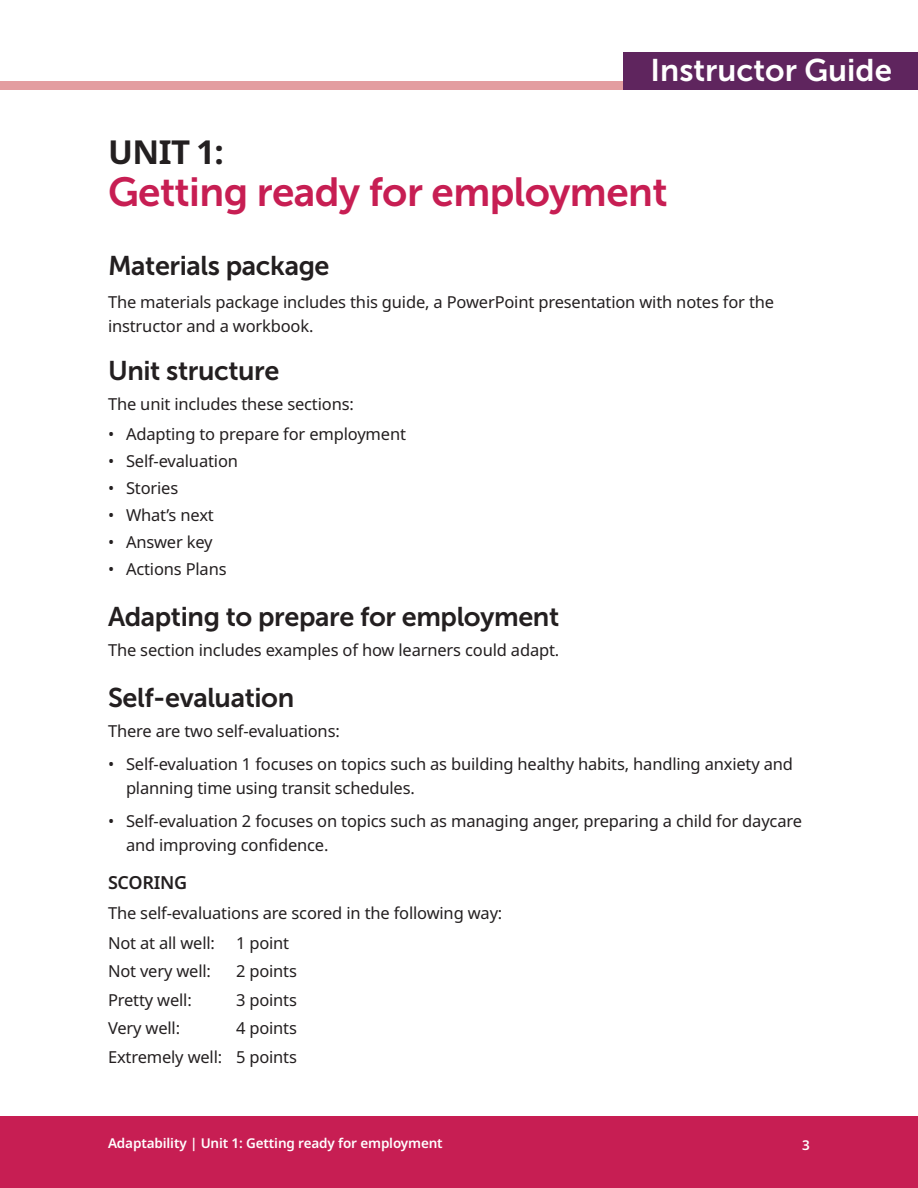
<style>
.page{position:relative;width:918px;height:1188px;background:#fff}
.page>*{position:absolute;margin:0;border:0;box-sizing:border-box;transform-origin:0 0}
.t1{font:40.5px "Museo Sans 700";letter-spacing:-.015em;color:#c71e53}
.t2{font:700 33px "Noto Sans";color:#231f20}
.t3{font:31.2px "Museo Sans 700";color:#fff}
.t4{font:27px "Museo Sans 700";letter-spacing:-.015em;color:#231f20}
.t5{font:600 18px "Noto Sans";letter-spacing:-.015em;color:#231f20}
.t6{font:16.5px/24px "Noto Sans";letter-spacing:-.01em;color:#231f20}
.t7{font:600 13.5px "Noto Sans";letter-spacing:-.01em;color:#fff}
</style>
<div class="page">
<div style="left:0;top:81px;width:918px;height:9px;background:#e39da0"></div>
<div style="left:0;top:1116px;width:918px;height:72px;background:#c71e53"></div>
<div style="left:624px;top:52px;width:294px;height:38px;background:#5f255e"></div>
<p class="t3" style="left:651px;top:59px;width:243px">Instructor Guide</p>
<p class="t2" style="left:108px;top:133px;width:117px">UNIT 1:</p>
<p class="t1" style="left:108px;top:177px;width:561px">Getting ready for employment</p>
<p class="t4" style="left:108px;top:256px;width:223px">Materials package</p>
<p class="t6" style="left:108px;top:292px;width:668px">The materials package includes this guide, a PowerPoint presentation with notes for the instructor and a workbook.</p>
<p class="t4" style="left:108px;top:361px;width:173px">Unit structure</p>
<p class="t6" style="left:108px;top:394px;width:247px">The unit includes these sections:</p>
<p class="t6" style="left:108px;top:424px;width:300px">• Adapting to prepare for employment</p>
<p class="t6" style="left:108px;top:451px;width:132px">• Self-evaluation</p>
<p class="t6" style="left:108px;top:478px;width:72px">• Stories</p>
<p class="t6" style="left:108px;top:505px;width:107px">• What’s next</p>
<p class="t6" style="left:108px;top:532px;width:106px">• Answer key</p>
<p class="t6" style="left:108px;top:559px;width:120px">• Actions Plans</p>
<p class="t4" style="left:108px;top:607px;width:453px">Adapting to prepare for employment</p>
<p class="t6" style="left:108px;top:640px;width:453px">The section includes examples of how learners could adapt.</p>
<p class="t4" style="left:108px;top:688px;width:188px">Self-evaluation</p>
<p class="t6" style="left:108px;top:721px;width:233px">There are two self-evaluations:</p>
<p class="t6" style="left:126px;top:754px;width:669px;text-indent:-18px">• Self-evaluation 1 focuses on topics such as building healthy habits, handling anxiety and planning time using transit schedules.</p>
<p class="t6" style="left:126px;top:811px;width:678px;text-indent:-18px">• Self-evaluation 2 focuses on topics such as managing anger, preparing a child for daycare and improving confidence.</p>
<p class="t5" style="left:108px;top:875px;width:81px">SCORING</p>
<p class="t6" style="left:108px;top:902px;width:396px">The self-evaluations are scored in the following way:</p>
<p class="t6" style="left:108px;top:932px;width:109px">Not at all well:</p>
<p class="t6" style="left:236px;top:932px;width:55px">1 point</p>
<p class="t6" style="left:108px;top:961px;width:105px">Not very well:</p>
<p class="t6" style="left:236px;top:961px;width:63px">2 points</p>
<p class="t6" style="left:108px;top:989px;width:85px">Pretty well:</p>
<p class="t6" style="left:236px;top:989px;width:63px">3 points</p>
<p class="t6" style="left:108px;top:1018px;width:74px">Very well:</p>
<p class="t6" style="left:236px;top:1018px;width:63px">4 points</p>
<p class="t6" style="left:108px;top:1046px;width:191px">Extremely well: 5 points</p>
<p class="t7" style="left:108px;top:1138px;width:336px">Adaptability | Unit 1: Getting ready for employment</p>
<p class="t7" style="left:802px;top:1140px;width:9px">3</p>
</div>
